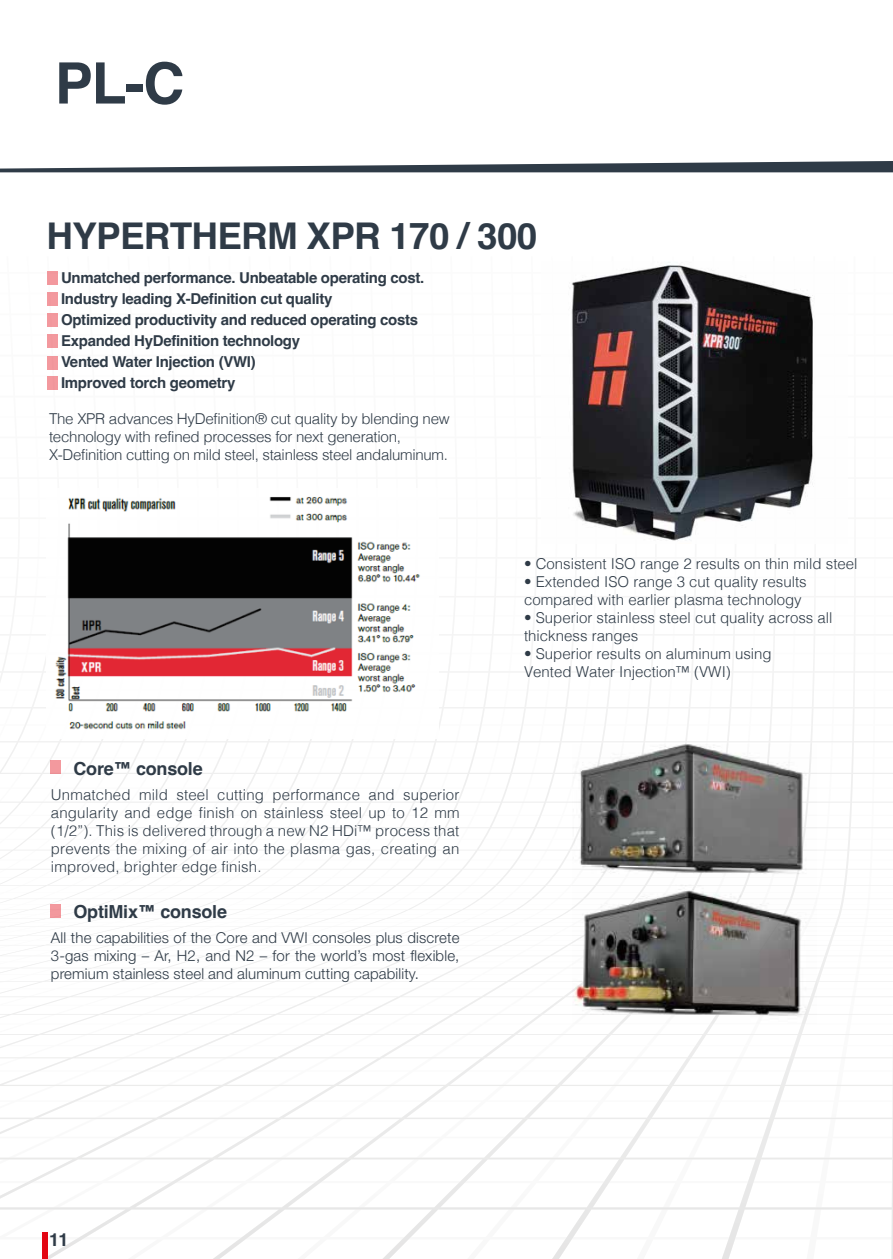
<style>
.page{position:relative;width:893px;height:1259px;background:#fff}
.page>*{position:absolute;margin:0;border:0;box-sizing:border-box;transform-origin:0 0}
.t1{font:700 57.15px "Helvetica";color:#2f3b47}
.t2{font:700 36.75px "Helvetica";letter-spacing:-.02em;color:#2f3b47}
.t3{font:700 18px "Helvetica";letter-spacing:-.015em;color:#2f3b47}
.t4{font:300 15px/18px "Helvetica";color:#2f3b47}
.t5{font:700 15px/21px "Helvetica";letter-spacing:-.02em;color:#2f3b47}
.t6{font:300 15px/18px "Helvetica";letter-spacing:-.02em;color:#2f3b47}
.t7{font:300 15px/18px "Helvetica Neue LT Pro";letter-spacing:.01em;color:#2f3b47;text-align:justify}
</style>
<div class="page">
<div style="left:43px;top:1232px;width:5px;height:27px;background:#e30613"></div>
<svg style="left:0;top:161px;width:893px;height:11px"></svg>
<div style="left:47px;top:271px;width:11px;height:14px;background:#f3999e"></div>
<div style="left:47px;top:292px;width:11px;height:13px;background:#f3999e"></div>
<div style="left:47px;top:313px;width:11px;height:14px;background:#f3999e"></div>
<div style="left:47px;top:334px;width:11px;height:14px;background:#f3999e"></div>
<div style="left:47px;top:356px;width:11px;height:13px;background:#f3999e"></div>
<div style="left:47px;top:376px;width:11px;height:13px;background:#f3999e"></div>
<div style="left:50px;top:760px;width:11px;height:14px;background:#f3999e"></div>
<div style="left:50px;top:904px;width:11px;height:13px;background:#f3999e"></div>
<img style="left:55px;top:497px;width:365px;height:232px">
<img style="left:571px;top:262px;width:242px;height:279px">
<img style="left:573px;top:744px;width:243px;height:140px">
<svg style="left:573px;top:884px;width:243px;height:140px"></svg>
<h1 class="t1" style="left:55px;top:49px;width:131px">PL-C</h1>
<h2 class="t2" style="left:47px;top:213px;width:492px">HYPERTHERM XPR 170 / 300</h2>
<p class="t5" style="left:61px;top:269px;width:365px">Unmatched performance. Unbeatable operating cost.<br>Industry leading X-Definition cut quality<br>Optimized productivity and reduced operating costs Expanded HyDefinition technology<br>Vented Water Injection (VWI)<br>Improved torch geometry</p>
<p class="t6" style="left:49px;top:409px;width:402px">The XPR advances HyDefinition® cut quality by blending new technology with refined processes for next generation,<br>X-Definition cutting on mild steel, stainless steel andaluminum.</p>
<p class="t3" style="left:73px;top:757px;width:131px">Core™ console</p>
<p class="t4" style="left:51px;top:784px;width:410px;text-align:justify">Unmatched mild steel cutting performance and superior angularity and edge finish on stainless steel up to 12 mm (1/2”). This is delivered through a new N2 HDi™ process that prevents the mixing of air into the plasma gas, creating an improved, brighter edge finish.</p>
<p class="t3" style="left:73px;top:900px;width:155px">OptiMix™ console</p>
<p class="t7" style="left:51px;top:928px;width:410px">All the capabilities of the Core and VWI consoles plus discrete 3-gas mixing – Ar, H2, and N2 – for the world’s most flexible, premium stainless steel and aluminum cutting capability.</p>
<p class="t4" style="left:524px;top:553px;width:335px">• Consistent ISO range 2 results on thin mild steel</p>
<p class="t4" style="left:524px;top:571px;width:284px">• Extended ISO range 3 cut quality results compared with earlier plasma technology</p>
<p class="t4" style="left:524px;top:607px;width:310px">• Superior stainless steel cut quality across all thickness ranges</p>
<p class="t4" style="left:524px;top:643px;width:249px">• Superior results on aluminum using<br>Vented Water Injection™ (VWI)</p>
<p class="t3" style="left:49px;top:1228px;width:21px">11</p>
</div>
